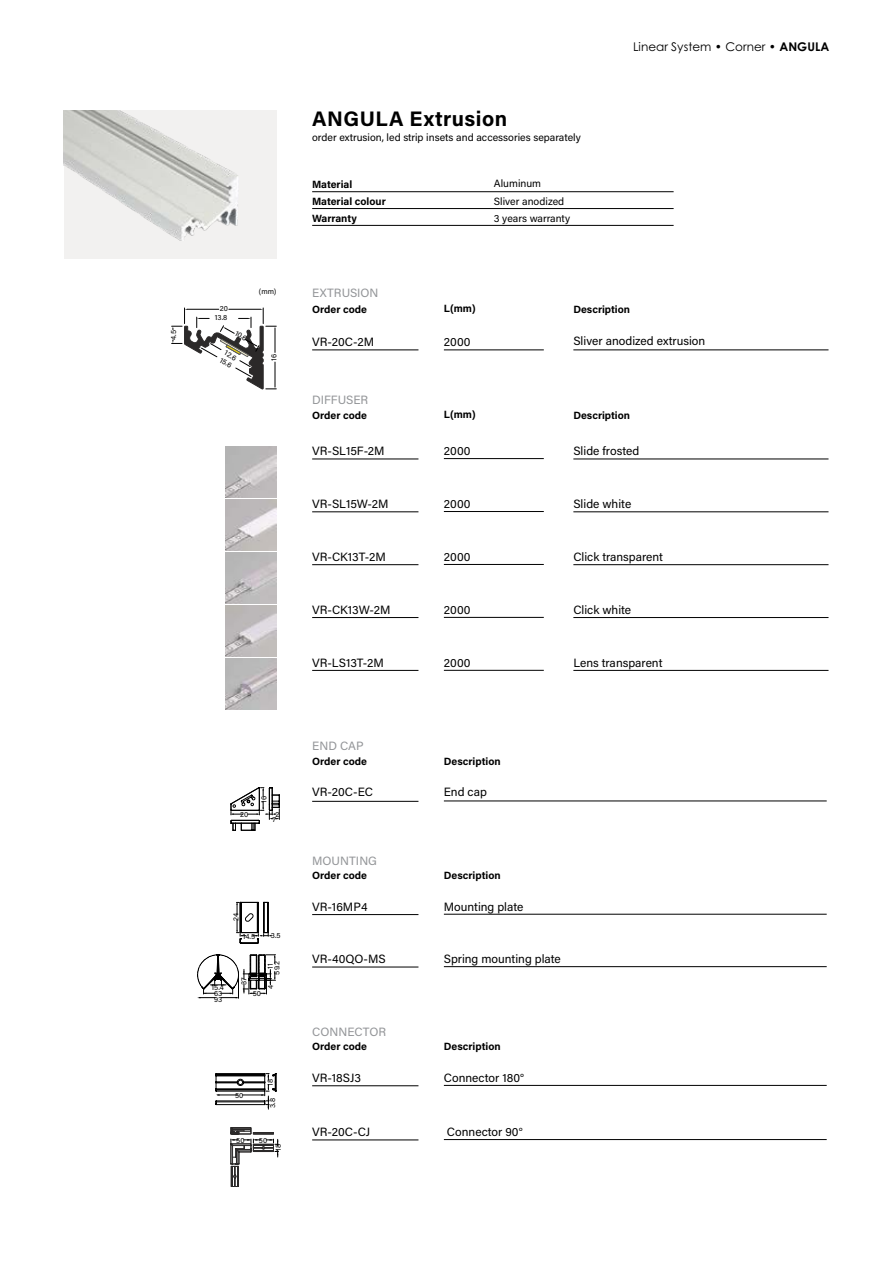
<style>
.page{position:relative;width:893px;height:1263px;background:#fff}
.page>*{position:absolute;margin:0;border:0;box-sizing:border-box;transform-origin:0 0}
.t1{font:700 21px "Acumin Pro";letter-spacing:.025em;color:#000}
.t2{font:12px "Acumin Pro";color:#000}
.t3{font:12px "Acumin Pro";color:#939598}
.t4{font:12px "Century Gothic Pro";color:#000}
.t5{font:700 10.5px "Acumin Pro";color:#000}
.t6{font:10.5px "Acumin Pro";color:#000}
.t7{font:7.5px/9.1px "Acumin Pro";color:#000;text-align:right}
.s1{font-weight:700}
</style>
<div class="page">
<div style="left:64px;top:110px;width:212px;height:149px;background:#f2f1f0"></div>
<img style="left:64px;top:110px;width:174px;height:131px">
<svg style="left:230px;top:787px;width:50px;height:44px"></svg>
<svg style="left:231px;top:1127px;width:47px;height:59px"></svg>
<img style="left:225px;top:447px;width:51px;height:103px">
<img style="left:225px;top:552px;width:51px;height:51px">
<img style="left:225px;top:605px;width:51px;height:51px">
<img style="left:225px;top:658px;width:51px;height:51px">
<hr style="left:312px;top:350px;width:106px;height:1px;background:#000">
<hr style="left:573px;top:350px;width:255px;height:1px;background:#000">
<hr style="left:444px;top:350px;width:100px;height:1px;background:#000">
<hr style="left:312px;top:459px;width:106px;height:1px;background:#000">
<hr style="left:573px;top:459px;width:255px;height:1px;background:#000">
<hr style="left:444px;top:458px;width:100px;height:1px;background:#000">
<hr style="left:312px;top:512px;width:106px;height:1px;background:#000">
<hr style="left:573px;top:512px;width:255px;height:1px;background:#000">
<hr style="left:444px;top:511px;width:100px;height:1px;background:#000">
<hr style="left:312px;top:564px;width:106px;height:1px;background:#000">
<hr style="left:573px;top:564px;width:255px;height:1px;background:#000">
<hr style="left:444px;top:564px;width:100px;height:1px;background:#000">
<hr style="left:312px;top:801px;width:106px;height:1px;background:#000">
<hr style="left:444px;top:801px;width:383px;height:1px;background:#000">
<hr style="left:312px;top:617px;width:106px;height:1px;background:#000">
<hr style="left:573px;top:617px;width:255px;height:1px;background:#000">
<hr style="left:444px;top:617px;width:100px;height:1px;background:#000">
<hr style="left:312px;top:670px;width:106px;height:1px;background:#000">
<hr style="left:573px;top:670px;width:255px;height:1px;background:#000">
<hr style="left:444px;top:670px;width:100px;height:1px;background:#000">
<hr style="left:312px;top:191px;width:362px;height:1px;background:#000">
<hr style="left:312px;top:208px;width:362px;height:1px;background:#000">
<hr style="left:312px;top:225px;width:362px;height:1px;background:#000">
<svg style="left:197px;top:954px;width:79px;height:44px"></svg>
<svg style="left:216px;top:1073px;width:61px;height:36px"></svg>
<svg style="left:236px;top:902px;width:36px;height:41px"></svg>
<hr style="left:312px;top:914px;width:106px;height:1px;background:#000">
<hr style="left:444px;top:914px;width:383px;height:1px;background:#000">
<hr style="left:312px;top:967px;width:106px;height:1px;background:#000">
<hr style="left:444px;top:966px;width:383px;height:1px;background:#000">
<hr style="left:312px;top:1085px;width:106px;height:1px;background:#000">
<hr style="left:444px;top:1085px;width:383px;height:1px;background:#000">
<hr style="left:312px;top:1140px;width:106px;height:1px;background:#000">
<hr style="left:444px;top:1139px;width:383px;height:1px;background:#000">
<svg style="left:172px;top:308px;width:104px;height:82px"></svg>
<p class="t7" style="left:169px;top:340px;width:11px;rotate:-90deg">4.5</p>
<p class="t7" style="left:215px;top:304px;width:15px">20<br>13.8</p>
<p class="t7" style="left:238px;top:328px;width:14px;rotate:30deg">10.6</p>
<p class="t7" style="left:227px;top:348px;width:14px;text-align:left;rotate:30deg">12.6<br>15.6</p>
<p class="t7" style="left:259px;top:286px;width:19px">(mm)</p>
<p class="t7" style="left:269px;top:361px;width:8px;rotate:-90deg">16</p>
<p class="t7" style="left:240px;top:809px;width:10px">20</p>
<p class="t7" style="left:259px;top:802px;width:8px;rotate:-90deg">16</p>
<p class="t7" style="left:275px;top:809px;width:5px">2</p>
<p class="t7" style="left:272px;top:814px;width:5px">7</p>
<p class="t7" style="left:231px;top:921px;width:9px;rotate:-90deg">24</p>
<p class="t7" style="left:243px;top:931px;width:14px">14.5</p>
<p class="t7" style="left:271px;top:931px;width:11px">3.5</p>
<p class="t7" style="left:272px;top:974px;width:15px;rotate:-90deg">59.2</p>
<p class="t7" style="left:265px;top:969px;width:7px;rotate:-90deg">11</p>
<p class="t7" style="left:212px;top:983px;width:14px">15.4</p>
<p class="t7" style="left:214px;top:988px;width:10px">63</p>
<p class="t7" style="left:214px;top:994px;width:10px">93</p>
<p class="t7" style="left:239px;top:985px;width:9px;rotate:-90deg">37</p>
<p class="t7" style="left:266px;top:989px;width:6px;rotate:-90deg">4</p>
<p class="t7" style="left:253px;top:989px;width:10px">50</p>
<p class="t7" style="left:235px;top:1090px;width:10px">50</p>
<p class="t7" style="left:265px;top:1086px;width:8px;rotate:-90deg">18</p>
<p class="t7" style="left:268px;top:1108px;width:11px;rotate:-90deg">3.8</p>
<p class="t7" style="left:236px;top:1135px;width:10px">50</p>
<p class="t7" style="left:259px;top:1135px;width:10px">50</p>
<p class="t7" style="left:273px;top:1151px;width:8px;rotate:-90deg">18</p>
<h1 class="t1" style="left:312px;top:103px;width:197px">ANGULA Extrusion</h1>
<p class="t6" style="left:312px;top:130px;width:270px">order extrusion, led strip insets and accessories separately</p>
<p class="t5" style="left:312px;top:177px;width:42px">Material</p>
<p class="t6" style="left:494px;top:176px;width:49px">Aluminum</p>
<p class="t5" style="left:312px;top:194px;width:75px">Material colour</p>
<p class="t6" style="left:494px;top:194px;width:72px">Sliver anodized</p>
<p class="t5" style="left:312px;top:211px;width:46px">Warranty</p>
<p class="t6" style="left:494px;top:211px;width:78px">3 years warranty</p>
<p class="t3" style="left:312px;top:284px;width:68px">EXTRUSION</p>
<p class="t4" style="left:633px;top:40px;width:198px">Linear System • Corner • <span class="s1">ANGULA</span></p>
<p class="t5" style="left:312px;top:302px;width:56px">Order code</p>
<p class="t5" style="left:444px;top:301px;width:33px">L(mm)</p>
<p class="t5" style="left:573px;top:302px;width:58px">Description</p>
<p class="t2" style="left:312px;top:334px;width:64px">VR-20C-2M</p>
<p class="t2" style="left:444px;top:334px;width:28px">2000</p>
<p class="t2" style="left:573px;top:332px;width:133px">Sliver anodized extrusion</p>
<p class="t3" style="left:312px;top:391px;width:58px">DIFFUSER</p>
<p class="t5" style="left:312px;top:408px;width:56px">Order code</p>
<p class="t5" style="left:444px;top:407px;width:33px">L(mm)</p>
<p class="t5" style="left:573px;top:408px;width:58px">Description</p>
<p class="t2" style="left:312px;top:443px;width:74px">VR-SL15F-2M</p>
<p class="t2" style="left:444px;top:443px;width:28px">2000</p>
<p class="t2" style="left:573px;top:443px;width:67px">Slide frosted</p>
<p class="t2" style="left:312px;top:496px;width:78px">VR-SL15W-2M</p>
<p class="t2" style="left:444px;top:496px;width:28px">2000</p>
<p class="t2" style="left:573px;top:496px;width:59px">Slide white</p>
<p class="t2" style="left:312px;top:549px;width:75px">VR-CK13T-2M</p>
<p class="t2" style="left:444px;top:549px;width:28px">2000</p>
<p class="t2" style="left:573px;top:549px;width:91px">Click transparent</p>
<p class="t2" style="left:312px;top:601px;width:80px">VR-CK13W-2M</p>
<p class="t2" style="left:444px;top:601px;width:28px">2000</p>
<p class="t2" style="left:573px;top:601px;width:59px">Click white</p>
<p class="t2" style="left:312px;top:654px;width:73px">VR-LS13T-2M</p>
<p class="t2" style="left:444px;top:654px;width:28px">2000</p>
<p class="t2" style="left:573px;top:654px;width:91px">Lens transparent</p>
<p class="t3" style="left:312px;top:737px;width:53px">END CAP</p>
<p class="t5" style="left:312px;top:754px;width:56px">Order code</p>
<p class="t5" style="left:444px;top:754px;width:58px">Description</p>
<p class="t2" style="left:312px;top:784px;width:62px">VR-20C-EC</p>
<p class="t2" style="left:444px;top:784px;width:45px">End cap</p>
<p class="t3" style="left:312px;top:852px;width:66px">MOUNTING</p>
<p class="t5" style="left:312px;top:868px;width:56px">Order code</p>
<p class="t5" style="left:444px;top:868px;width:58px">Description</p>
<p class="t2" style="left:312px;top:898px;width:57px">VR-16MP4</p>
<p class="t2" style="left:444px;top:898px;width:81px">Mounting plate</p>
<p class="t2" style="left:312px;top:951px;width:75px">VR-40QO-MS</p>
<p class="t2" style="left:444px;top:951px;width:118px">Spring mounting plate</p>
<p class="t3" style="left:312px;top:1023px;width:75px">CONNECTOR</p>
<p class="t5" style="left:312px;top:1039px;width:56px">Order code</p>
<p class="t5" style="left:444px;top:1039px;width:58px">Description</p>
<p class="t2" style="left:312px;top:1070px;width:50px">VR-18SJ3</p>
<p class="t2" style="left:444px;top:1070px;width:82px">Connector 180°</p>
<p class="t2" style="left:312px;top:1124px;width:60px">VR-20C-CJ</p>
<p class="t2" style="left:447px;top:1124px;width:77px">Connector 90°</p>
</div>
